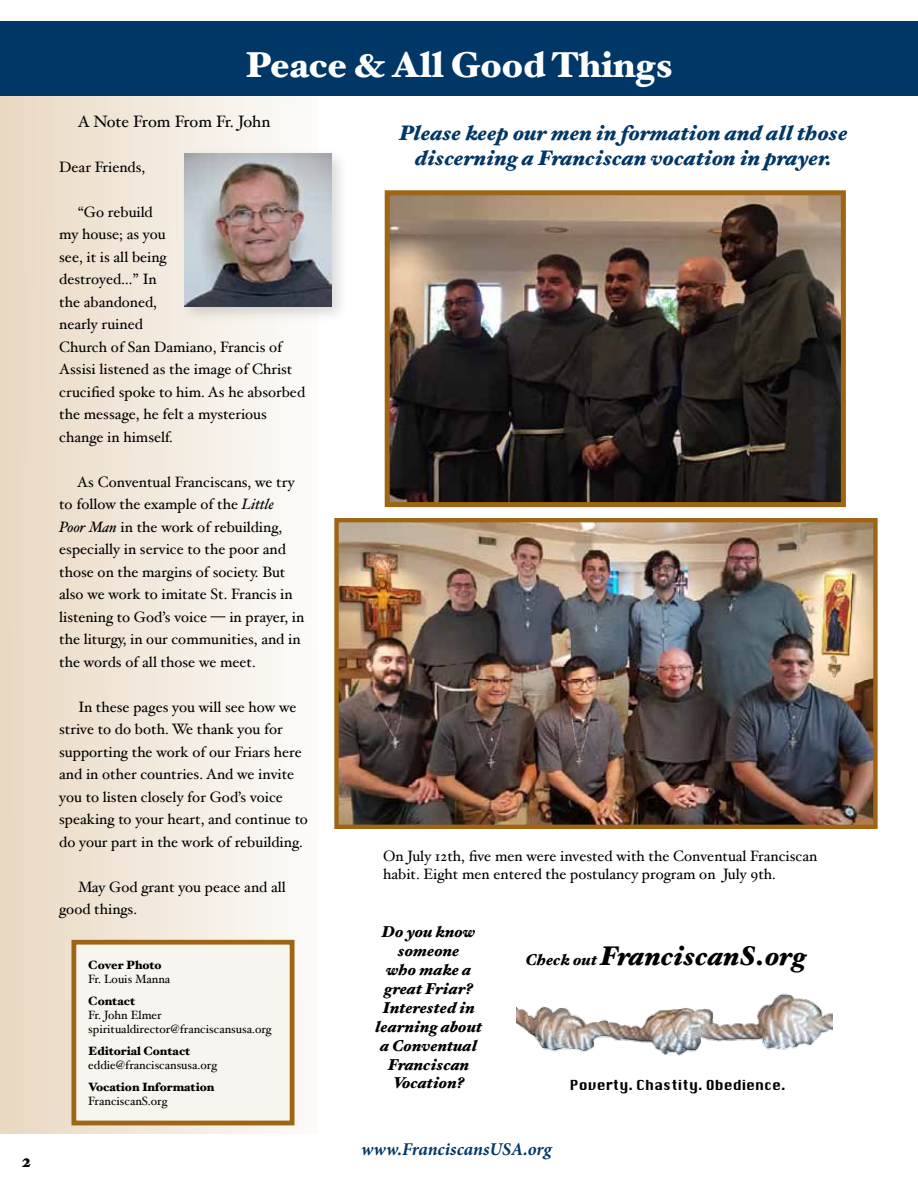
<style>
.page{position:relative;width:918px;height:1188px;background:#fff}
.page>*{position:absolute;margin:0;border:0;box-sizing:border-box;transform-origin:0 0}
.t1{font:900 36px "Hoefler Text";color:#fff}
.t2{font:italic 900 27px "Hoefler Text";color:#000}
.t3{font:italic 900 21px/25.2px "Hoefler Text";color:#003767;text-align:center}
.t4{font:italic 700 18px "Minion Pro";color:#003767}
.t5{font:900 18px "Hoefler Text";color:#000}
.t6{font:16.5px "Hoefler Text";color:#000}
.t7{font:italic 900 15.75px/18.9px "Hoefler Text";color:#000;text-align:center}
.t8{font:15px/22.5px "Hoefler Text";color:#000}
.t9{font:13.5px "Krungthep";color:#000}
.t10{font:12px/14.4px "Hoefler Text";color:#000}
.t11{font:900 12px "Hoefler Text";color:#000}
.s1{font-style:italic}
.s2{font-size:15.75px}
</style>
<div class="page">
<div style="left:0;top:96px;width:318px;height:1038px;background:linear-gradient(to right,#e9d8c2,#fdfcfa)"></div>
<div style="left:0;top:21px;width:918px;height:74px;background:#003767"></div>
<div style="left:179px;top:148px;width:170px;height:176px;background:#000;opacity:.15"></div>
<img style="left:185px;top:153px;width:146px;height:153px">
<img style="left:516px;top:993px;width:317px;height:63px">
<div style="left:74px;top:942px;width:218px;height:181px;background:#f8f4ef"></div>
<div style="left:71px;top:940px;width:224px;height:185px;border:5px solid #9e6614"></div>
<img style="left:339px;top:523px;width:534px;height:301px">
<div style="left:334px;top:518px;width:544px;height:311px;border:4px solid #9e6614"></div>
<img style="left:391px;top:196px;width:449px;height:305px">
<div style="left:385px;top:190px;width:461px;height:317px;border:5px solid #9e6614"></div>
<p class="t5" style="left:22px;top:1150px;width:11px">2</p>
<h1 class="t1" style="left:245px;top:44px;width:429px">Peace &amp; All Good Things</h1>
<p class="t6" style="left:78px;top:111px;width:194px">A Note From From Fr. John</p>
<p class="t8" style="left:59px;top:155px;width:87px">Dear Friends,</p>
<p class="t8" style="left:59px;top:200px;width:247px;text-indent:19px">“Go rebuild<br>my house; as you<br>see, it is all being<br>destroyed…” In<br>the abandoned,<br>nearly ruined<br>Church of San Damiano, Francis of<br>Assisi listened as the image of Christ crucified spoke to him. As he absorbed the message, he felt a mysterious change in himself.</p>
<p class="t8" style="left:59px;top:470px;width:247px;text-indent:18px">As Conventual Franciscans, we try to follow the example of the <span class="s1">Little Poor Man</span> in the work of rebuilding, especially in service to the poor and those on the margins of society. But also we work to imitate St. Francis in listening to God’s voice — in prayer, in the liturgy, in our communities, and in the words of all those we meet.</p>
<p class="t8" style="left:59px;top:695px;width:250px;text-indent:19px">In these pages you will see how we strive to do both. We thank you for supporting the work of our Friars here and in other countries. And we invite you to listen closely for God’s voice speaking to your heart, and continue to do your part in the work of rebuilding.</p>
<p class="t8" style="left:59px;top:875px;width:228px;text-indent:19px">May God grant you peace and all good things.</p>
<h3 class="t3" style="left:399px;top:120px;width:450px">Please keep our men in formation and all those discerning a Franciscan vocation in prayer.</h3>
<p class="t8" style="left:383px;top:847px;width:436px;line-height:18px">On July 12th, five men were invested with the Conventual Franciscan habit. Eight men entered the postulancy program on July 9th.</p>
<p class="t11" style="left:88px;top:957px;width:75px">Cover Photo</p>
<p class="t10" style="left:88px;top:972px;width:83px">Fr. Louis Manna</p>
<p class="t11" style="left:88px;top:993px;width:48px">Contact</p>
<p class="t10" style="left:88px;top:1008px;width:185px">Fr. John Elmer spiritualdirector@franciscansusa.org</p>
<p class="t11" style="left:88px;top:1044px;width:104px">Editorial Contact</p>
<p class="t10" style="left:88px;top:1058px;width:130px">eddie@franciscansusa.org</p>
<p class="t11" style="left:88px;top:1080px;width:128px">Vocation Information</p>
<p class="t10" style="left:88px;top:1094px;width:81px">FranciscanS.org</p>
<p class="t7" style="left:375px;top:922px;width:109px">Do you know someone<br>who make a great Friar?<br>Interested in learning about a Conventual<br>Franciscan<br>Vocation?</p>
<h2 class="t2" style="left:526px;top:940px;width:282px"><span class="s2">Check out</span> FranciscanS.org</h2>
<p class="t9" style="left:570px;top:1077px;width:217px">Poverty. Chastity. Obedience.</p>
<p class="t4" style="left:361px;top:1136px;width:192px">www.FranciscansUSA.org</p>
</div>
